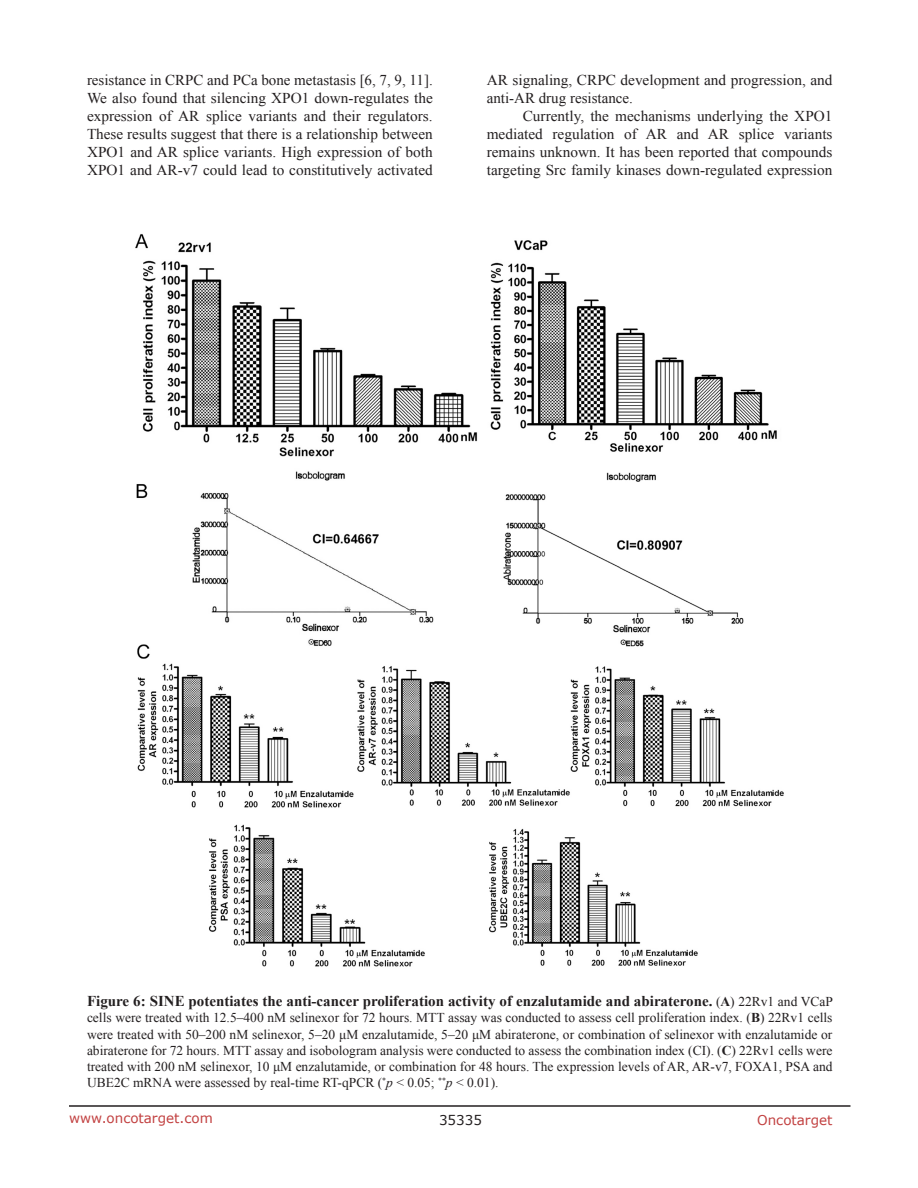
<style>
.page{position:relative;width:918px;height:1188px;background:#fff}
.page>*{position:absolute;margin:0;border:0;box-sizing:border-box;transform-origin:0 0}
.BodyText{font:15px/18px "Times New Roman";color:#231f20;text-align:justify}
.Figuretrx{font:700 15px "Times New Roman";color:#231f20}
.Figuretrx-2{font:13.5px/16.2px "Times New Roman";color:#231f20;text-align:justify}
.t1{font:13.5px "Verdana";color:#c24141}
.t2{font:13.5px "Verdana";color:#231f20}
.s1{font-weight:400;font-size:13.5px}
.s2{font-size:13.5px}
.s3{font-weight:700}
.s4{font-style:italic}
</style>
<div class="page">
<hr style="left:69px;top:1105px;width:781px;height:2px;background:#231f20">
<img style="left:135px;top:234px;width:649px;height:733px">
<p class="BodyText" style="left:87px;top:71px;width:347px">resistance in CRPC and PCa bone metastasis [6, 7, 9, 11].<br>We also found that silencing XPO1 down-regulates the expression of AR splice variants and their regulators.<br>These results suggest that there is a relationship between XPO1 and AR splice variants. High expression of both XPO1 and AR-v7 could lead to constitutively activated</p>
<p class="BodyText" style="left:487px;top:71px;width:347px">AR signaling, CRPC development and progression, and anti-AR drug resistance.</p>
<p class="BodyText" style="left:487px;top:107px;width:347px;text-indent:36px">Currently, the mechanisms underlying the XPO1 mediated regulation of AR and AR splice variants remains unknown. It has been reported that compounds targeting Src family kinases down-regulated expression</p>
<p class="Figuretrx" style="left:87px;top:991px;width:748px">Figure 6: SINE potentiates the anti-cancer proliferation activity of enzalutamide and abiraterone. <span class="s1">(</span><span class="s2">A</span><span class="s1">) 22Rv1 and VCaP</span></p>
<p class="Figuretrx-2" style="left:87px;top:1010px;width:747px">cells were treated with 12.5–400 nM selinexor for 72 hours. MTT assay was conducted to assess cell proliferation index. (<span class="s3">B</span>) 22Rv1 cells were treated with 50–200 nM selinexor, 5–20 μM enzalutamide, 5–20 μM abiraterone, or combination of selinexor with enzalutamide or abiraterone for 72 hours. MTT assay and isobologram analysis were conducted to assess the combination index (CI). (<span class="s3">C</span>) 22Rv1 cells were treated with 200 nM selinexor, 10 μM enzalutamide, or combination for 48 hours. The expression levels of AR, AR-v7, FOXA1, PSA and UBE2C mRNA were assessed by real-time RT-qPCR (<sup>*</sup><span class="s4">p</span> &lt; 0.05; <sup>**</sup><span class="s4">p</span> &lt; 0.01).</p>
<p class="t1" style="left:69px;top:1109px;width:145px">www.oncotarget.com</p>
<p class="t2" style="left:439px;top:1111px;width:44px">35335</p>
<p class="t1" style="left:757px;top:1111px;width:77px">Oncotarget</p>
</div>
